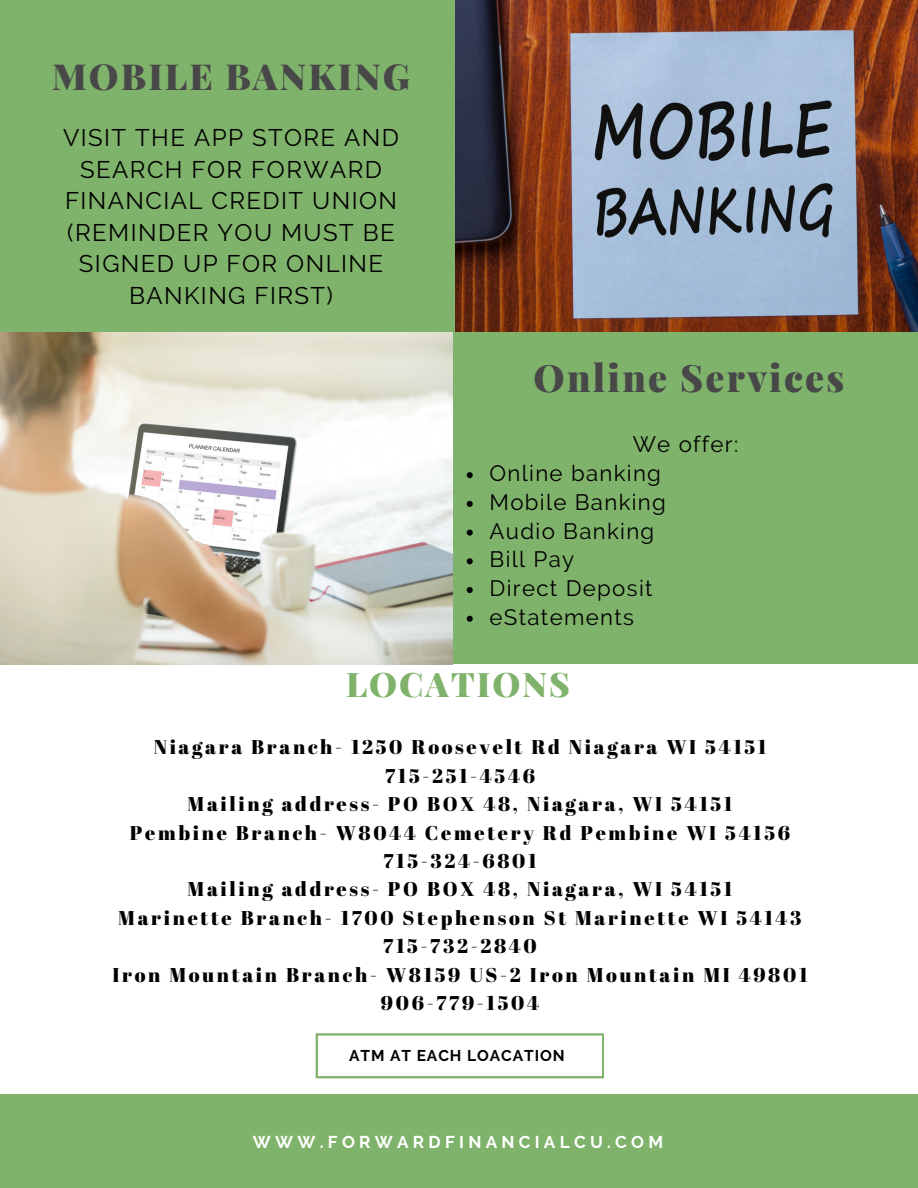
<style>
.page{position:relative;width:918px;height:1188px;background:#fff}
.page>*{position:absolute;margin:0;border:0;box-sizing:border-box;transform-origin:0 0}
.t1{font:900 37.8px "Playfair Display";letter-spacing:.06em;color:#484848}
.t2{font:900 36px "Playfair Display";letter-spacing:.06em;color:#484848}
.t3{font:900 33.9px "Playfair Display";letter-spacing:.06em;color:#7fb26a}
.t4{font:24px/31.5px "Raleway";letter-spacing:.06em;color:#000;text-align:center}
.t5{font:22.2px/28.7px "Raleway";letter-spacing:.06em;color:#000}
.t6{font:19.95px/28.5px "Abril Fatface";letter-spacing:.135em;color:#000;text-align:center}
.t7{font:700 17.1px "Raleway";letter-spacing:.25em;color:#fff}
.t8{font:700 15.6px "Raleway";letter-spacing:.06em;color:#000}
</style>
<div class="page">
<img style="left:454px;top:0;width:464px;height:332px">
<div style="left:0;top:0;width:454px;height:332px;background:#7fb26a"></div>
<div style="left:450px;top:332px;width:468px;height:332px;background:#7fb26a"></div>
<img style="left:0;top:332px;width:452px;height:332px">
<div style="left:0;top:1094px;width:918px;height:94px;background:#7fb26a"></div>
<svg style="left:467px;top:472px;width:6px;height:6px"></svg>
<svg style="left:467px;top:501px;width:6px;height:6px"></svg>
<svg style="left:467px;top:530px;width:6px;height:6px"></svg>
<svg style="left:467px;top:558px;width:6px;height:6px"></svg>
<svg style="left:467px;top:587px;width:6px;height:6px"></svg>
<svg style="left:467px;top:616px;width:6px;height:6px"></svg>
<svg style="left:316px;top:1033px;width:288px;height:45px"></svg>
<h2 class="t2" style="left:52px;top:51px;width:360px">MOBILE BANKING</h2>
<p class="t4" style="left:63px;top:122px;width:337px">VISIT THE APP STORE AND<br>SEARCH FOR FORWARD<br>FINANCIAL CREDIT UNION (REMINDER YOU MUST BE<br>SIGNED UP FOR ONLINE<br>BANKING FIRST)</p>
<h1 class="t1" style="left:534px;top:351px;width:312px">Online Services</h1>
<p class="t5" style="left:633px;top:430px;width:107px">We offer:</p>
<p class="t5" style="left:490px;top:459px;width:178px">Online banking<br>Mobile Banking<br>Audio Banking<br>Bill Pay<br>Direct Deposit eStatements</p>
<h3 class="t3" style="left:346px;top:661px;width:225px">LOCATIONS</h3>
<p class="t6" style="left:113px;top:732px;width:696px">Niagara Branch- 1250 Roosevelt Rd Niagara WI 54151<br>715-251-4546<br>Mailing address- PO BOX 48, Niagara, WI 54151<br>Pembine Branch- W8044 Cemetery Rd Pembine WI 54156<br>715-324-6801<br>Mailing address- PO BOX 48, Niagara, WI 54151<br>Marinette Branch- 1700 Stephenson St Marinette WI 54143<br>715-732-2840<br>Iron Mountain Branch- W8159 US-2 Iron Mountain MI 49801<br>906-779-1504</p>
<p class="t8" style="left:349px;top:1046px;width:217px">ATM AT EACH LOACATION</p>
<p class="t7" style="left:253px;top:1131px;width:412px">WWW.FORWARDFINANCIALCU.COM</p>
</div>
